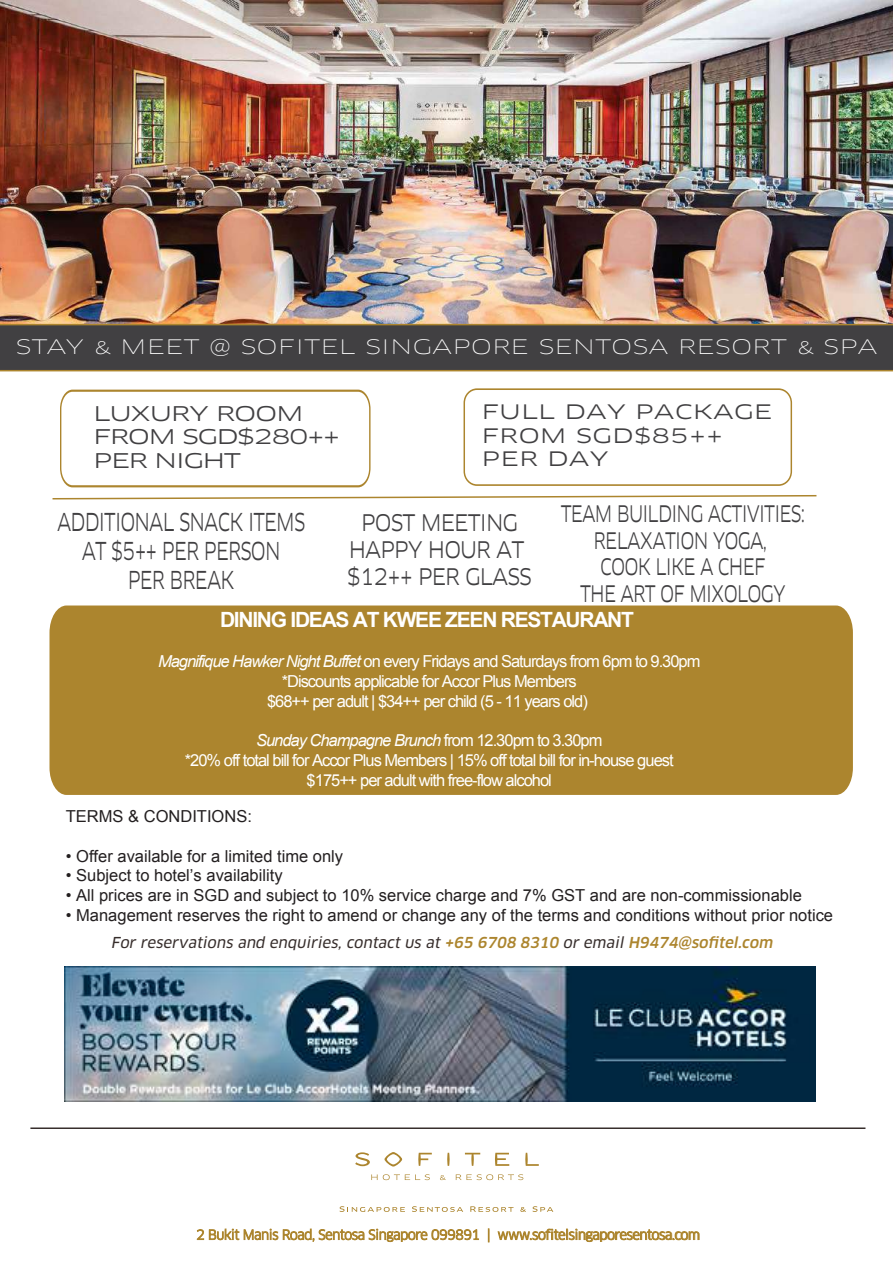
<style>
.page{position:relative;width:893px;height:1263px;background:#fff}
.page>*{position:absolute;margin:0;border:0;box-sizing:border-box;transform-origin:0 0}
.t1{font:24.15px/29px "Clan OT Extd";letter-spacing:-.06em;color:#414042;text-align:center;scale:.57 1}
.t2{font:22.35px/26.8px "Clan OT Extd";letter-spacing:-.06em;color:#414042;text-align:center;scale:.7 1}
.t3{font:22.2px/26.7px "Clan OT Extd";letter-spacing:-.06em;color:#414042;text-align:center;scale:.59 1}
.t4{font:700 21px "Arial";letter-spacing:-.06em;color:#fff}
.t5{font:19.8px/23.9px "Clan OT Extd";letter-spacing:-.08em;color:#414042;scale:1.04 1}
.t6{font:100 19.5px "Clan OT Extd";color:#fff}
.t7{font:19.5px/23.4px "Clan OT Extd";color:#414042}
.t8{font:16.5px/19.8px "Arial";letter-spacing:-.06em;color:#fff;text-align:center}
.t9{font:16.5px "Arial";color:#231f20}
.t10{font:italic 14.7px "Clan OT News";color:#372e2c}
.t11{font:13.2px "Clan OT";letter-spacing:-.04em;color:#ac852e}
.s1{font-style:italic}
.s2{font-family:"Clan OT";font-weight:500;color:#ac852e}
</style>
<div class="page">
<img style="left:0;top:0;width:893px;height:324px">
<svg style="left:197px;top:1228px;width:282px;height:15px"></svg>
<svg style="left:488px;top:1228px;width:1px;height:14px"></svg>
<svg style="left:497px;top:1228px;width:202px;height:15px"></svg>
<svg style="left:371px;top:1174px;width:59px;height:6px"></svg>
<svg style="left:440px;top:1175px;width:6px;height:5px"></svg>
<svg style="left:456px;top:1174px;width:67px;height:6px"></svg>
<svg style="left:525px;top:1153px;width:14px;height:13px"></svg>
<svg style="left:495px;top:1153px;width:14px;height:13px"></svg>
<svg style="left:465px;top:1153px;width:15px;height:13px"></svg>
<svg style="left:447px;top:1153px;width:3px;height:13px"></svg>
<svg style="left:418px;top:1153px;width:14px;height:13px"></svg>
<svg style="left:384px;top:1152px;width:18px;height:14px"></svg>
<svg style="left:355px;top:1152px;width:15px;height:14px"></svg>
<svg style="left:340px;top:1206px;width:65px;height:6px"></svg>
<svg style="left:412px;top:1206px;width:51px;height:6px"></svg>
<svg style="left:470px;top:1206px;width:44px;height:6px"></svg>
<svg style="left:520px;top:1207px;width:6px;height:5px"></svg>
<svg style="left:533px;top:1206px;width:20px;height:6px"></svg>
<hr style="left:30px;top:1127px;width:835px;height:2px;background:#372e2c">
<div style="left:0;top:324px;width:893px;height:47px;background:#414042"></div>
<svg style="left:464px;top:388px;width:328px;height:98px"></svg>
<div style="left:50px;top:605px;width:803px;height:190px;background:#ac852e"></div>
<svg style="left:60px;top:390px;width:311px;height:97px"></svg>
<img style="left:65px;top:966px;width:750px;height:135px">
<svg style="left:52px;top:495px;width:765px;height:5px"></svg>
<p class="t6" style="left:16px;top:335px;width:863px">STAY &amp; MEET @ SOFITEL SINGAPORE SENTOSA RESORT &amp; SPA</p>
<p class="t5" style="left:93px;top:401px;width:239px">LUXURY ROOM<br>FROM SGD$280++<br>PER NIGHT</p>
<p class="t7" style="left:482px;top:400px;width:293px">FULL DAY PACKAGE<br>FROM SGD$85++<br>PER DAY</p>
<h1 class="t1" style="left:57px;top:508px;width:437px">ADDITIONAL SNACK ITEMS<br>AT $5++ PER PERSON<br>PER BREAK</h1>
<h2 class="t2" style="left:347px;top:509px;width:265px">POST MEETING<br>HAPPY HOUR AT $12++ PER GLASS</h2>
<h3 class="t3" style="left:561px;top:500px;width:416px">TEAM BUILDING ACTIVITIES:<br>RELAXATION YOGA,<br>COOK LIKE A CHEF<br>THE ART OF MIXOLOGY</h3>
<p class="t4" style="left:220px;top:606px;width:415px">DINING IDEAS AT KWEE ZEEN RESTAURANT</p>
<p class="t8" style="left:158px;top:651px;width:544px"><span class="s1">Magnifique Hawker Night Buffet</span> on every Fridays and Saturdays from 6pm to 9.30pm *Discounts applicable for Accor Plus Members<br>$68++ per adult | $34++ per child (5 - 11 years old)</p>
<p class="t8" style="left:185px;top:731px;width:490px"><span class="s1">Sunday Champagne Brunch</span> from 12.30pm to 3.30pm<br>*20% off total bill for Accor Plus Members | 15% off total bill for in-house guest $175++ per adult with free-flow alcohol</p>
<p class="t9" style="left:66px;top:805px;width:188px">TERMS &amp; CONDITIONS:</p>
<p class="t9" style="left:66px;top:845px;width:279px">• Offer available for a limited time only</p>
<p class="t9" style="left:66px;top:865px;width:218px">• Subject to hotel’s availability</p>
<p class="t9" style="left:66px;top:885px;width:737px">• All prices are in SGD and subject to 10% service charge and 7% GST and are non-commissionable</p>
<p class="t9" style="left:66px;top:904px;width:769px">• Management reserves the right to amend or change any of the terms and conditions without prior notice</p>
<p class="t10" style="left:111px;top:934px;width:666px">For reservations and enquiries, contact us at <span class="s2">+65 6708 8310</span> or email <span class="s2">H9474@sofitel.com</span></p>
<p class="t11" style="left:196px;top:1227px;width:506px">2 Bukit Manis Road, Sentosa Singapore 099891 | www.sofitelsingaporesentosa.com</p>
</div>
